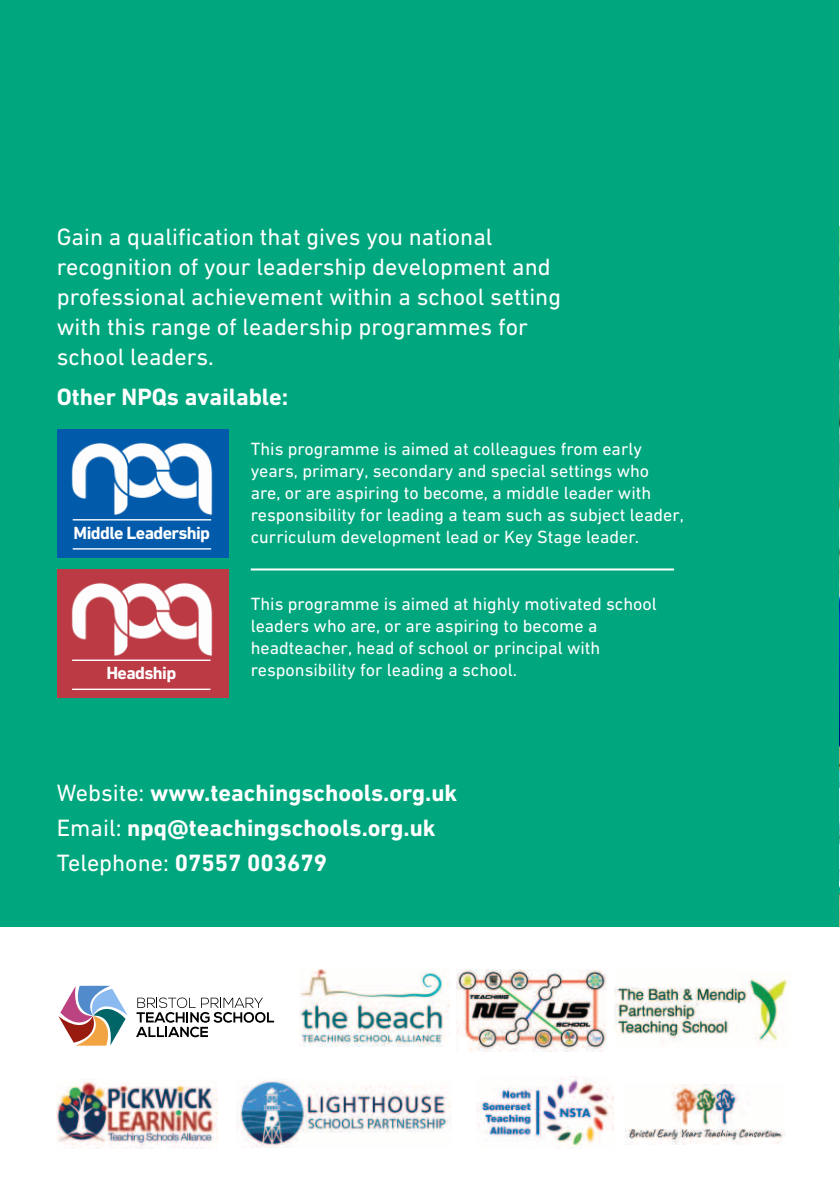
<style>
.page{position:relative;width:840px;height:1191px;background:#fff}
.page>*{position:absolute;margin:0;border:0;box-sizing:border-box;transform-origin:0 0}
.t1{font:24px/30px "DIN Next W1 G";color:#fff}
.t2{font:700 24px/34.8px "DIN Next W1 G";color:#fff}
.t3{font:18px/22px "DIN Next W1 G";color:#fff}
.t4{font:700 18px "DIN Next W1 G";letter-spacing:-.035em;color:#fff}
.s1{font-weight:400}
</style>
<div class="page">
<img style="left:838px;top:227px;width:1px;height:699px">
<div style="left:0;top:0;width:838px;height:926px;background:#00a77e"></div>
<img style="left:236px;top:1079px;width:215px;height:68px">
<img style="left:476px;top:1076px;width:137px;height:72px">
<img style="left:57px;top:1081px;width:160px;height:67px">
<img style="left:625px;top:1084px;width:160px;height:61px">
<img style="left:299px;top:969px;width:150px;height:77px">
<img style="left:456px;top:969px;width:149px;height:82px">
<img style="left:614px;top:974px;width:174px;height:73px">
<div style="left:57px;top:429px;width:171px;height:128px;background:#015aaa"></div>
<img style="left:71px;top:442px;width:142px;height:74px">
<div style="left:57px;top:569px;width:171px;height:129px;background:#bb3a44"></div>
<hr style="left:73px;top:519px;width:138px;height:1px;background:#fff">
<hr style="left:73px;top:548px;width:138px;height:1px;background:#fff">
<img style="left:71px;top:583px;width:142px;height:73px">
<hr style="left:72px;top:659px;width:138px;height:2px;background:#fff">
<hr style="left:72px;top:688px;width:138px;height:2px;background:#fff">
<hr style="left:250px;top:568px;width:423px;height:2px;background:#fff">
<svg style="left:58px;top:985px;width:70px;height:60px"></svg>
<svg style="left:136px;top:997px;width:138px;height:40px"></svg>
<h1 class="t1" style="left:57px;top:221px;width:505px">Gain a qualification that gives you national recognition of your leadership development and professional achievement within a school setting with this range of leadership programmes for school leaders.</h1>
<h1 class="t2" style="left:57px;top:379px;width:233px">Other NPQs available:</h1>
<p class="t4" style="left:74px;top:522px;width:138px">Middle Leadership</p>
<p class="t4" style="left:106px;top:662px;width:71px">Headship</p>
<p class="t3" style="left:250px;top:437px;width:434px">This programme is aimed at colleagues from early years, primary, secondary and special settings who<br>are, or are aspiring to become, a middle leader with responsibility for leading a team such as subject leader, curriculum development lead or Key Stage leader.</p>
<p class="t3" style="left:250px;top:592px;width:407px">This programme is aimed at highly motivated school leaders who are, or are aspiring to become a headteacher, head of school or principal with responsibility for leading a school.</p>
<h1 class="t2" style="left:57px;top:775px;width:402px"><span class="s1">Website:</span> www.teachingschools.org.uk<br><span class="s1">Email:</span> npq@teachingschools.org.uk<br><span class="s1">Telephone:</span> 07557 003679</h1>
</div>
